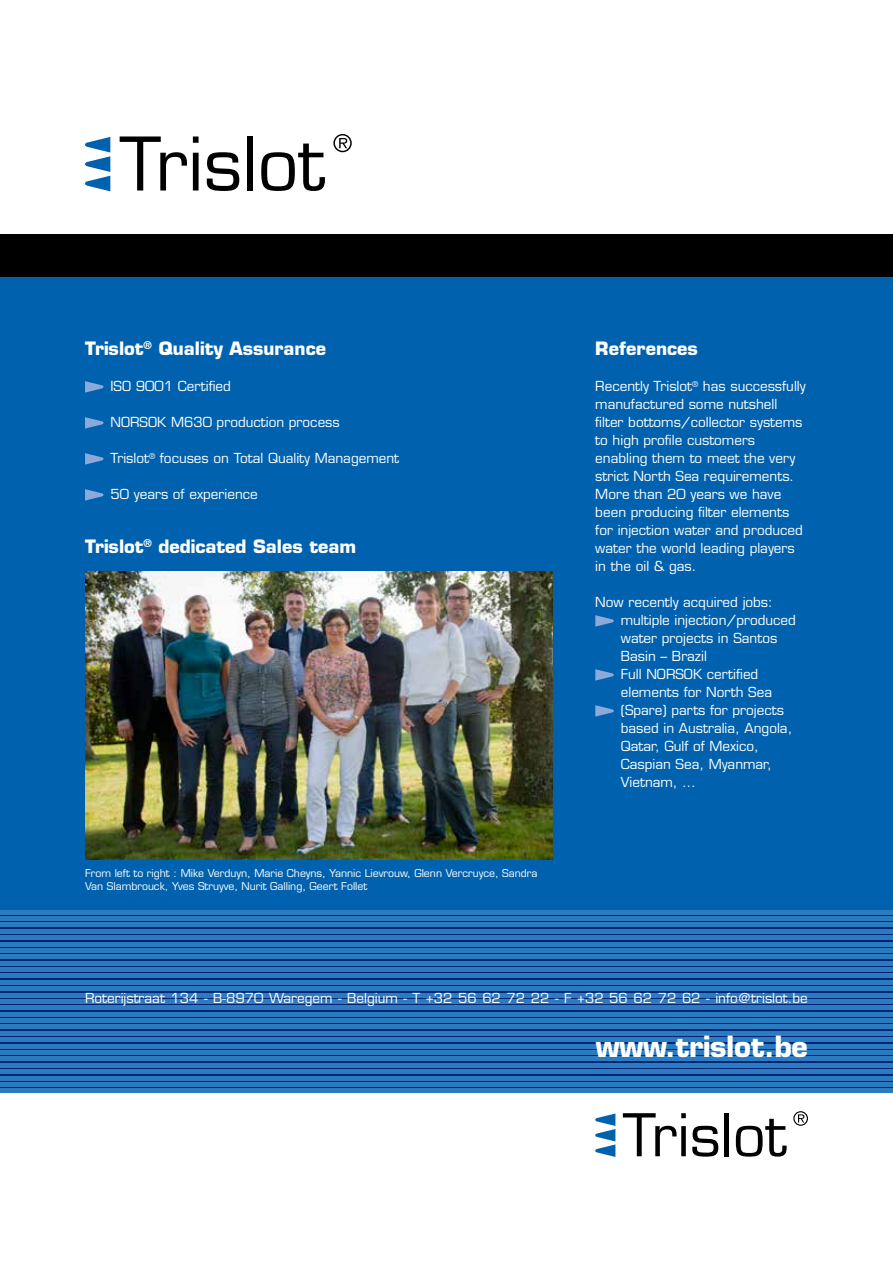
<style>
.page{position:relative;width:893px;height:1263px;background:#fff}
.page>*{position:absolute;margin:0;border:0;box-sizing:border-box;transform-origin:0 0}
.t1{font:700 28.5px "Eurostile LT Std";letter-spacing:-.01em;color:#fff}
.t2{font:700 18px "Eurostile LT Std";color:#fff}
.t3{font:13.5px/18px "Eurostile LT Std";color:#fff}
.t4{font:10.5px/13.5px "Eurostile LT Std";color:#fff}
</style>
<div class="page">
<div style="left:0;top:276px;width:893px;height:817px;background:#0062ae"></div>
<svg style="left:85px;top:381px;width:18px;height:12px"></svg>
<svg style="left:85px;top:417px;width:18px;height:12px"></svg>
<svg style="left:85px;top:453px;width:18px;height:12px"></svg>
<svg style="left:85px;top:489px;width:18px;height:12px"></svg>
<svg style="left:595px;top:615px;width:19px;height:12px"></svg>
<svg style="left:595px;top:669px;width:19px;height:12px"></svg>
<svg style="left:595px;top:705px;width:19px;height:12px"></svg>
<img style="left:85px;top:571px;width:468px;height:288px">
<svg style="left:0;top:914px;width:893px;height:175px;background:#0f4491"></svg>
<hr style="left:0;top:1089px;width:893px;height:4px;background:#2b7bc0">
<hr style="left:0;top:1082px;width:893px;height:4px;background:#2b7bc0">
<hr style="left:0;top:1076px;width:893px;height:4px;background:#2b7bc0">
<div style="left:0;top:1069px;width:893px;height:5px;background:#2b7bc0"></div>
<hr style="left:0;top:1063px;width:893px;height:4px;background:#2b7bc0">
<hr style="left:0;top:1057px;width:893px;height:4px;background:#2b7bc0">
<hr style="left:0;top:1050px;width:893px;height:4px;background:#2b7bc0">
<hr style="left:0;top:1044px;width:893px;height:4px;background:#2b7bc0">
<div style="left:0;top:1037px;width:893px;height:5px;background:#2b7bc0"></div>
<hr style="left:0;top:1031px;width:893px;height:4px;background:#2b7bc0">
<hr style="left:0;top:1025px;width:893px;height:4px;background:#2b7bc0">
<div style="left:0;top:1018px;width:893px;height:5px;background:#2b7bc0"></div>
<hr style="left:0;top:1012px;width:893px;height:4px;background:#2b7bc0">
<hr style="left:0;top:1006px;width:893px;height:4px;background:#2b7bc0">
<hr style="left:0;top:999px;width:893px;height:4px;background:#2b7bc0">
<hr style="left:0;top:993px;width:893px;height:4px;background:#2b7bc0">
<div style="left:0;top:986px;width:893px;height:5px;background:#2b7bc0"></div>
<hr style="left:0;top:980px;width:893px;height:4px;background:#2b7bc0">
<hr style="left:0;top:974px;width:893px;height:4px;background:#2b7bc0">
<div style="left:0;top:967px;width:893px;height:5px;background:#2b7bc0"></div>
<hr style="left:0;top:961px;width:893px;height:4px;background:#2b7bc0">
<hr style="left:0;top:955px;width:893px;height:4px;background:#2b7bc0">
<hr style="left:0;top:948px;width:893px;height:4px;background:#2b7bc0">
<hr style="left:0;top:942px;width:893px;height:4px;background:#2b7bc0">
<div style="left:0;top:935px;width:893px;height:5px;background:#2b7bc0"></div>
<hr style="left:0;top:929px;width:893px;height:4px;background:#2b7bc0">
<hr style="left:0;top:923px;width:893px;height:4px;background:#2b7bc0">
<div style="left:0;top:916px;width:893px;height:5px;background:#2b7bc0"></div>
<hr style="left:0;top:910px;width:893px;height:4px;background:#2b7bc0">
<svg style="left:595px;top:1113px;width:20px;height:44px"></svg>
<svg style="left:623px;top:1113px;width:63px;height:43px"></svg>
<svg style="left:692px;top:1126px;width:26px;height:30px"></svg>
<div style="left:724px;top:1113px;width:5px;height:43px;background:#000"></div>
<svg style="left:736px;top:1119px;width:51px;height:37px"></svg>
<svg style="left:793px;top:1111px;width:15px;height:15px"></svg>
<svg style="left:85px;top:137px;width:25px;height:54px"></svg>
<svg style="left:120px;top:136px;width:67px;height:54px"></svg>
<svg style="left:193px;top:136px;width:6px;height:54px"></svg>
<svg style="left:207px;top:152px;width:32px;height:39px"></svg>
<div style="left:247px;top:136px;width:6px;height:54px;background:#000"></div>
<svg style="left:261px;top:144px;width:64px;height:47px"></svg>
<svg style="left:333px;top:134px;width:19px;height:18px"></svg>
<div style="left:0;top:234px;width:893px;height:42px;background:#000"></div>
<h2 class="t2" style="left:85px;top:337px;width:243px">Trislot<sup>®</sup> Quality Assurance</h2>
<p class="t3" style="left:111px;top:377px;width:122px">ISO 9001 Certified</p>
<p class="t3" style="left:111px;top:413px;width:231px">NORSOK M630 production process</p>
<p class="t3" style="left:111px;top:449px;width:290px">Trislot<sup>®</sup> focuses on Total Quality Management</p>
<p class="t3" style="left:111px;top:485px;width:149px">50 years of experience</p>
<h2 class="t2" style="left:85px;top:535px;width:273px">Trislot<sup>®</sup> dedicated Sales team</h2>
<p class="t4" style="left:85px;top:866px;width:454px">From left to right : Mike Verduyn, Marie Cheyns, Yannic Lievrouw, Glenn Vercruyce, Sandra<br>Van Slambrouck, Yves Struyve, Nurit Galling, Geert Follet</p>
<h2 class="t2" style="left:595px;top:337px;width:104px">References</h2>
<p class="t3" style="left:595px;top:377px;width:212px">Recently Trislot<sup>®</sup> has successfully manufactured some nutshell filter bottoms/collector systems to high profile customers enabling them to meet the very strict North Sea requirements.<br>More than 20 years we have been producing filter elements for injection water and produced water the world leading players in the oil &amp; gas.</p>
<p class="t3" style="left:621px;top:593px;width:177px;text-indent:-26px">Now recently acquired jobs: multiple injection/produced water projects in Santos<br>Basin – Brazil<br>Full NORSOK certified elements for North Sea (Spare) parts for projects based in Australia, Angola,<br>Qatar, Gulf of Mexico,<br>Caspian Sea, Myanmar,<br>Vietnam, …</p>
<p class="t3" style="left:85px;top:989px;width:724px">Roterijstraat 134 - B-8970 Waregem - Belgium - T +32 56 62 72 22 - F +32 56 62 72 62 - info@trislot.be</p>
<h1 class="t1" style="left:596px;top:1029px;width:214px">www.trislot.be</h1>
</div>
